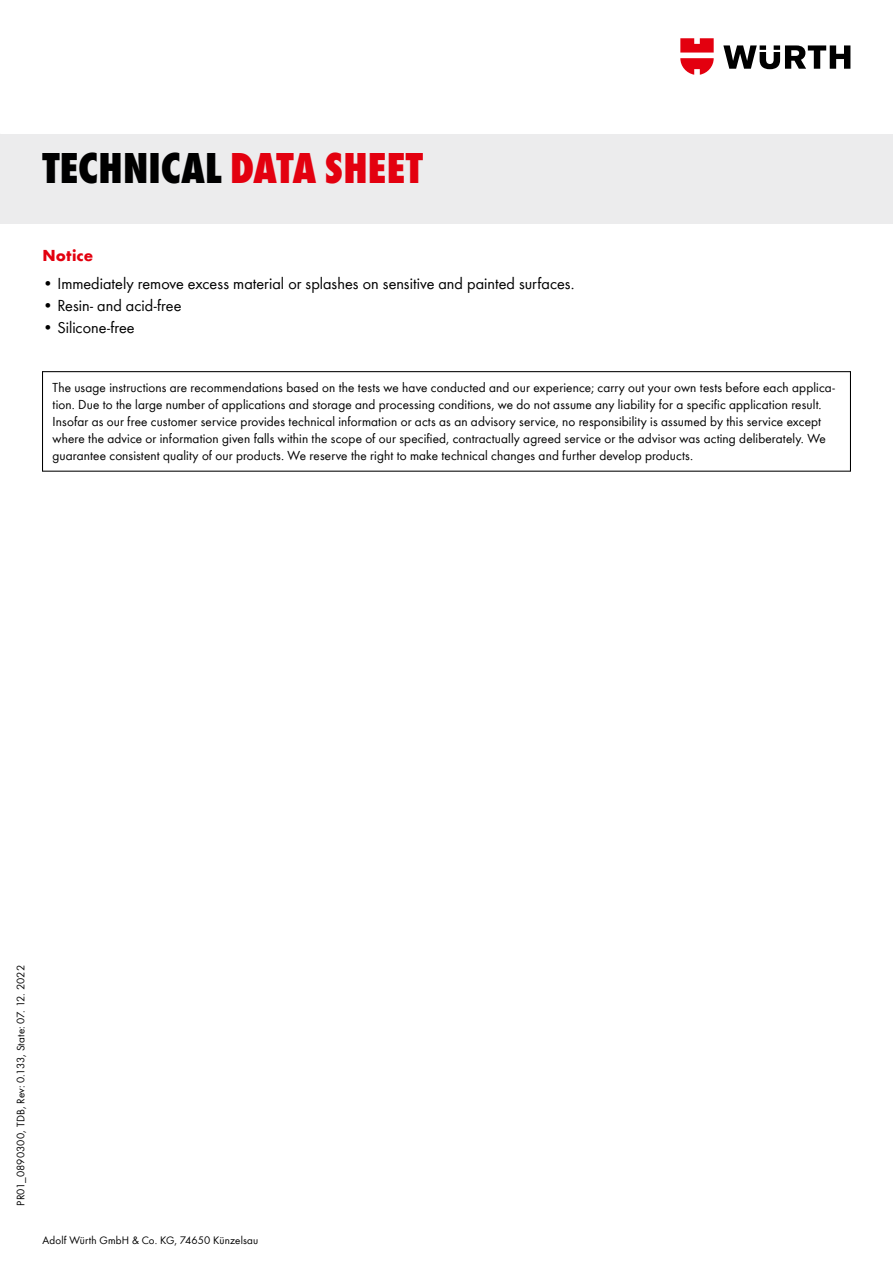
<style>
.page{position:relative;width:893px;height:1263px;background:#fff}
.page>*{position:absolute;margin:0;border:0;box-sizing:border-box;transform-origin:0 0}
.t1{font:800 condensed 45px "Wuerth Global";letter-spacing:.005em;color:#000}
.t2{font:16.5px "Wuerth Global";color:#000}
.t3{font:700 16.5px "Wuerth Global";letter-spacing:.01em;color:#e3000f}
.t4{font:13.5px/17px "Wuerth Global";letter-spacing:.01em;color:#000}
.t5{font:11.25px "Wuerth Global";letter-spacing:.015em;color:#000}
.s1{color:#e3000f}
</style>
<div class="page">
<svg style="left:723px;top:45px;width:127px;height:24px"></svg>
<svg style="left:680px;top:38px;width:34px;height:37px"></svg>
<div style="left:0;top:134px;width:893px;height:89px;background:#ececed"></div>
<div style="left:42px;top:371px;width:809px;height:101px;border:1px solid #000"></div>
<h1 class="t1" style="left:43px;top:141px;width:382px">TECHNICAL <span class="s1">DATA SHEET</span></h1>
<p class="t3" style="left:43px;top:245px;width:52px">Notice</p>
<p class="t2" style="left:43px;top:274px;width:533px">• Immediately remove excess material or splashes on sensitive and painted surfaces.</p>
<p class="t2" style="left:43px;top:296px;width:140px">• Resin- and acid-free</p>
<p class="t2" style="left:43px;top:317px;width:94px">• Silicone-free</p>
<p class="t4" style="left:53px;top:378px;width:784px">The usage instructions are recommendations based on the tests we have conducted and our experience; carry out your own tests before each applica&shy;tion. Due to the large number of applications and storage and processing conditions, we do not assume any liability for a specific application result.<br>Insofar as our free customer service provides technical information or acts as an advisory service, no responsibility is assumed by this service except where the advice or information given falls within the scope of our specified, contractually agreed service or the advisor was acting deliberately. We guarantee consistent quality of our products. We reserve the right to make technical changes and further develop products.</p>
<p class="t5" style="left:14px;top:1205px;width:242px;rotate:-90deg">PR01_0890300, TDB, Rev: 0.133, State: 07. 12. 2022</p>
<p class="t5" style="left:43px;top:1233px;width:217px">Adolf Würth GmbH &amp; Co. KG, 74650 Künzelsau</p>
</div>
